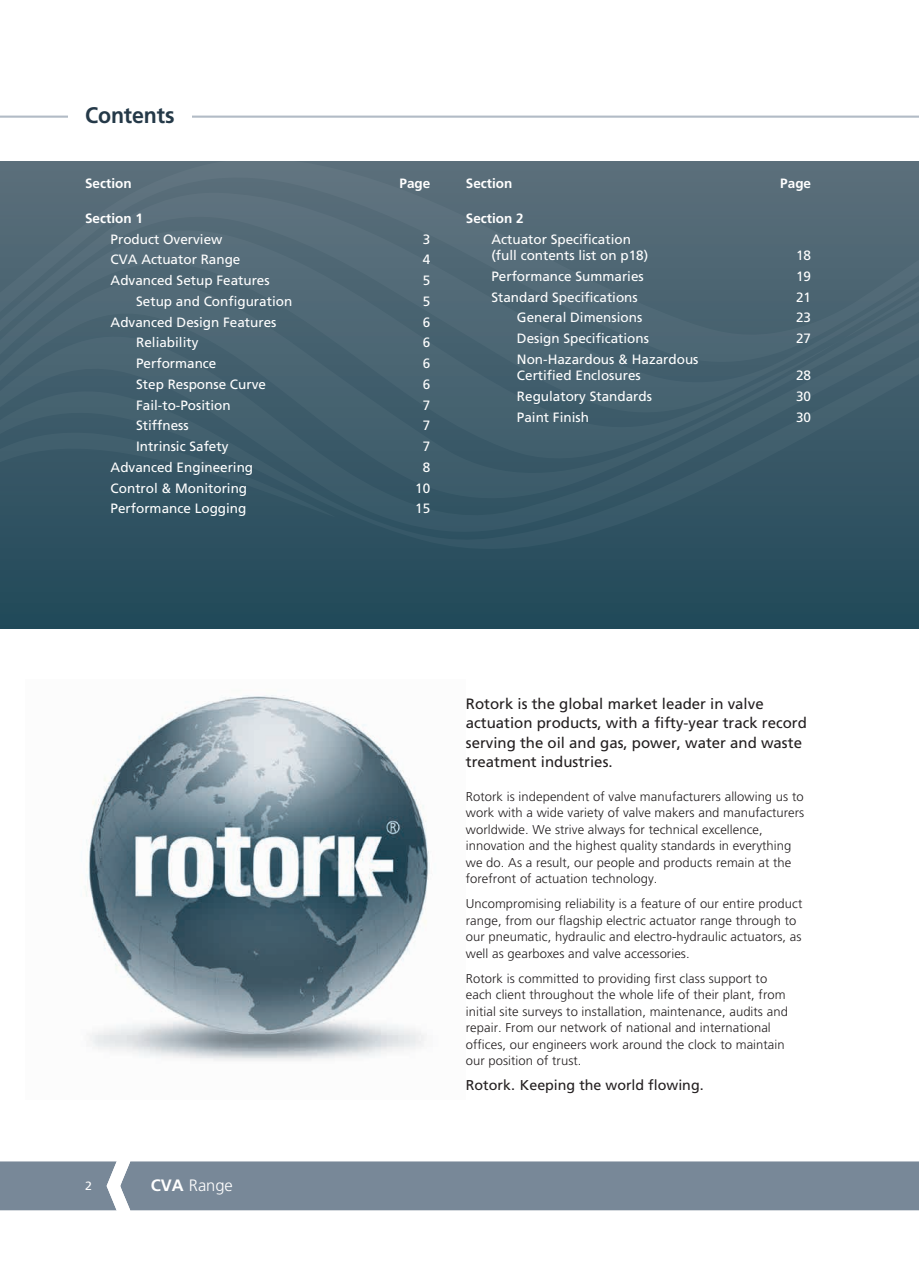
<style>
.page{position:relative;width:919px;height:1263px;background:#fff}
.page>*{position:absolute;margin:0;border:0;box-sizing:border-box;transform-origin:0 0}
.t1{font:700 22.5px "Frutiger LT Std";letter-spacing:-.005em;color:#243948;scale:.95 1}
.t2{font:300 16.5px "Frutiger LT Pro";color:#fff}
.t3{font:15px/19.5px "Frutiger LT Std";color:#231f20}
.t4{font:14.25px "Frutiger LT Std";color:#231f20}
.t5{font:13.5px/16.5px "Frutiger LT Std";color:#fff}
.t6{font:700 13.5px "Frutiger LT Std";color:#fff}
.t7{font:300 12.75px/16.5px "Frutiger LT Std";letter-spacing:.005em;color:#231f20}
.t8{font:12px "Frutiger LT Std";color:#fff}
.s1{font-weight:700}
</style>
<div class="page">
<div style="left:0;top:162px;width:918px;height:466px;background:#264d5c"></div>
<svg style="left:0;top:162px;width:918px;height:387px"></svg>
<div style="left:0;top:1161px;width:918px;height:49px;background:#788898"></div>
<hr style="left:0;top:116px;width:918px;height:2px;background:#b2bbc6">
<div style="left:68px;top:106px;width:124px;height:17px;background:#fff"></div>
<img style="left:85px;top:695px;width:345px;height:366px">
<h1 class="t1" style="left:85px;top:102px;width:96px">Contents</h1>
<p class="t6" style="left:85px;top:175px;width:48px">Section</p>
<p class="t6" style="left:399px;top:175px;width:32px">Page</p>
<p class="t6" style="left:466px;top:175px;width:48px">Section</p>
<p class="t6" style="left:780px;top:175px;width:32px">Page</p>
<p class="t6" style="left:85px;top:210px;width:59px">Section 1</p>
<p class="t6" style="left:466px;top:210px;width:59px">Section 2</p>
<p class="t5" style="left:111px;top:231px;width:113px">Product Overview</p>
<p class="t5" style="left:423px;top:231px;width:9px">3</p>
<p class="t5" style="left:111px;top:251px;width:131px">CVA Actuator Range</p>
<p class="t5" style="left:423px;top:251px;width:9px">4</p>
<p class="t5" style="left:111px;top:272px;width:161px">Advanced Setup Features</p>
<p class="t5" style="left:423px;top:272px;width:9px">5</p>
<p class="t5" style="left:136px;top:293px;width:158px">Setup and Configuration</p>
<p class="t5" style="left:423px;top:293px;width:9px">5</p>
<p class="t5" style="left:111px;top:314px;width:167px">Advanced Design Features</p>
<p class="t5" style="left:423px;top:314px;width:9px">6</p>
<p class="t5" style="left:136px;top:334px;width:64px">Reliability</p>
<p class="t5" style="left:423px;top:334px;width:9px">6</p>
<p class="t5" style="left:136px;top:355px;width:82px">Performance</p>
<p class="t5" style="left:423px;top:355px;width:9px">6</p>
<p class="t5" style="left:136px;top:376px;width:131px">Step Response Curve</p>
<p class="t5" style="left:423px;top:376px;width:9px">6</p>
<p class="t5" style="left:136px;top:397px;width:96px">Fail-to-Position</p>
<p class="t5" style="left:423px;top:397px;width:9px">7</p>
<p class="t5" style="left:136px;top:417px;width:54px">Stiffness</p>
<p class="t5" style="left:423px;top:417px;width:9px">7</p>
<p class="t5" style="left:136px;top:438px;width:94px">Intrinsic Safety</p>
<p class="t5" style="left:423px;top:438px;width:9px">7</p>
<p class="t5" style="left:111px;top:459px;width:144px">Advanced Engineering</p>
<p class="t5" style="left:423px;top:459px;width:9px">8</p>
<p class="t5" style="left:111px;top:480px;width:138px">Control &amp; Monitoring</p>
<p class="t5" style="left:415px;top:480px;width:17px">10</p>
<p class="t5" style="left:111px;top:500px;width:137px">Performance Logging</p>
<p class="t5" style="left:415px;top:500px;width:17px">15</p>
<p class="t5" style="left:491px;top:231px;width:158px">Actuator Specification (full contents list on p18)</p>
<p class="t5" style="left:796px;top:247px;width:17px">18</p>
<p class="t5" style="left:491px;top:268px;width:154px">Performance Summaries</p>
<p class="t5" style="left:796px;top:268px;width:17px">19</p>
<p class="t5" style="left:491px;top:289px;width:148px">Standard Specifications</p>
<p class="t5" style="left:796px;top:289px;width:17px">21</p>
<p class="t5" style="left:517px;top:309px;width:127px">General Dimensions</p>
<p class="t5" style="left:796px;top:309px;width:17px">23</p>
<p class="t5" style="left:517px;top:330px;width:134px">Design Specifications</p>
<p class="t5" style="left:796px;top:330px;width:17px">27</p>
<p class="t5" style="left:517px;top:351px;width:183px">Non-Hazardous &amp; Hazardous<br>Certified Enclosures</p>
<p class="t5" style="left:796px;top:367px;width:17px">28</p>
<p class="t5" style="left:517px;top:388px;width:137px">Regulatory Standards</p>
<p class="t5" style="left:796px;top:388px;width:17px">30</p>
<p class="t5" style="left:517px;top:409px;width:74px">Paint Finish</p>
<p class="t5" style="left:796px;top:409px;width:17px">30</p>
<p class="t8" style="left:85px;top:1179px;width:8px">2</p>
<p class="t2" style="left:151px;top:1176px;width:84px"><span class="s1">CVA</span> Range</p>
<p class="t3" style="left:466px;top:694px;width:342px">Rotork is the global market leader in valve actuation products, with a fifty-year track record serving the oil and gas, power, water and waste treatment industries.</p>
<p class="t7" style="left:466px;top:788px;width:340px">Rotork is independent of valve manufacturers allowing us to work with a wide variety of valve makers and manufacturers worldwide. We strive always for technical excellence, innovation and the highest quality standards in everything we do. As a result, our people and products remain at the forefront of actuation technology.</p>
<p class="t7" style="left:466px;top:896px;width:338px">Uncompromising reliability is a feature of our entire product range, from our flagship electric actuator range through to our pneumatic, hydraulic and electro-hydraulic actuators, as well as gearboxes and valve accessories.</p>
<p class="t7" style="left:466px;top:970px;width:323px">Rotork is committed to providing first class support to each client throughout the whole life of their plant, from initial site surveys to installation, maintenance, audits and repair. From our network of national and international offices, our engineers work around the clock to maintain our position of trust.</p>
<p class="t4" style="left:466px;top:1077px;width:239px">Rotork. Keeping the world flowing.</p>
</div>
